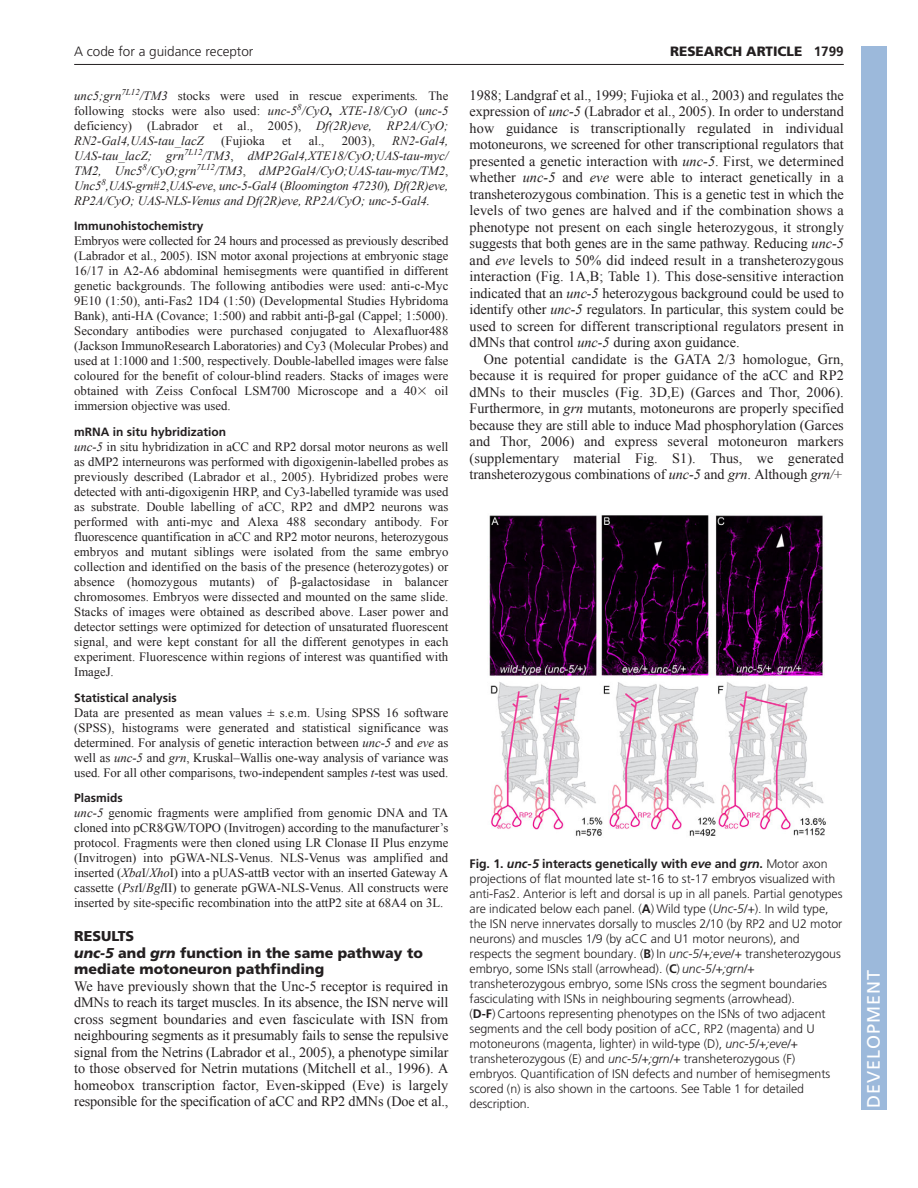
<style>
.page{position:relative;width:918px;height:1188px;background:#fff}
.page>*{position:absolute;margin:0;border:0;box-sizing:border-box;transform-origin:0 0}
.t1{font:18px "Frutiger LT Std";letter-spacing:.055em;color:#fff}
.t2{font:14.25px/16.5px "Times New Roman";letter-spacing:-.01em;color:#231f20;text-align:justify}
.t3{font:900 14.25px/16.5px "Frutiger LT Std";color:#231f20}
.t4{font:300 13.5px "Frutiger LT Std";color:#231f20}
.t5{font:900 13.5px "Frutiger LT Std";color:#231f20}
.t6{font:12.75px/15px "Times New Roman";letter-spacing:.005em;color:#231f20;text-align:justify}
.t7{font:italic 12.75px/15px "Times New Roman";letter-spacing:-.005em;color:#231f20;text-align:justify}
.t8{font:300 12.3px/15px "Frutiger LT Std";letter-spacing:-.005em;color:#231f20}
.t9{font:700 12px "Frutiger LT Std";color:#231f20}
.s1{font-weight:700}
.s2{font-style:italic}
.s3{font-style:normal}
.s4{font-family:"Mathematical Pi One"}
.s5{font-weight:700;font-style:italic}
</style>
<div class="page">
<hr style="left:74px;top:64px;width:770px;height:1px;background:#231f20">
<img style="left:488px;top:515px;width:338px;height:321px">
<div style="left:861px;top:46px;width:25px;height:1064px;background:#9cb9db"></div>
<p class="t4" style="left:74px;top:46px;width:181px">A code for a guidance receptor</p>
<p class="t5" style="left:670px;top:46px;width:175px">RESEARCH ARTICLE <span class="s1">1799</span></p>
<p class="t2" style="left:470px;top:87px;width:376px">1988; Landgraf et al., 1999; Fujioka et al., 2003) and regulates the expression of <span class="s2">unc-5</span> (Labrador et al., 2005). In order to understand how guidance is transcriptionally regulated in individual motoneurons, we screened for other transcriptional regulators that presented a genetic interaction with <span class="s2">unc-5</span>. First, we determined whether <span class="s2">unc-5</span> and <span class="s2">eve</span> were able to interact genetically in a transheterozygous combination. This is a genetic test in which the levels of two genes are halved and if the combination shows a phenotype not present on each single heterozygous, it strongly suggests that both genes are in the same pathway. Reducing <span class="s2">unc-5 </span>and <span class="s2">eve</span> levels to 50% did indeed result in a transheterozygous interaction (Fig. 1A,B; Table 1). This dose-sensitive interaction indicated that an <span class="s2">unc-5</span> heterozygous background could be used to identify other <span class="s2">unc-5</span> regulators. In particular, this system could be used to screen for different transcriptional regulators present in dMNs that control <span class="s2">unc-5</span> during axon guidance.</p>
<p class="t2" style="left:470px;top:351px;width:376px;text-indent:14px">One potential candidate is the GATA 2/3 homologue, Grn, because it is required for proper guidance of the aCC and RP2 dMNs to their muscles (Fig. 3D,E) (Garces and Thor, 2006).<br>Furthermore, in <span class="s2">grn</span> mutants, motoneurons are properly specified because they are still able to induce Mad phosphorylation (Garces and Thor, 2006) and express several motoneuron markers (supplementary material Fig. S1). Thus, we generated transheterozygous combinations of <span class="s2">unc-5</span> and <span class="s2">grn</span>. Although <span class="s2">grn/+</span></p>
<p class="t6" style="left:74px;top:88px;width:376px"><span class="s2">unc5;grn</span><sup>7L12</sup><span class="s2">/TM3</span> stocks were used in rescue experiments<span class="s2">.</span> The following stocks were also used: <span class="s2">unc-5</span><sup>8</sup><span class="s2">/CyO</span><span class="s1">,</span> <span class="s2">XTE-18/CyO</span> (<span class="s2">unc-5 </span>deficiency) (Labrador et al., 2005), <span class="s2">Df(2R)eve, RP2A/CyO; RN2-Gal4,UAS-tau_lacZ</span></p>
<p class="t6" style="left:221px;top:133px;width:45px">(Fujioka</p>
<p class="t6" style="left:282px;top:133px;width:11px">et</p>
<p class="t6" style="left:309px;top:133px;width:17px">al.,</p>
<p class="t6" style="left:342px;top:133px;width:35px">2003),</p>
<p class="t7" style="left:74px;top:133px;width:376px;text-indent:318px">RN2-Gal4, UAS-tau_lacZ; grn<sup>7L12</sup>/TM3<span class="s3">,</span> dMP2Gal4,XTE18/CyO;UAS-tau-myc/ TM2, Unc5<sup>8</sup>/CyO;grn<sup>7L12</sup>/TM3<span class="s3">,</span> dMP2Gal4/CyO;UAS-tau-myc/TM2<span class="s3">, </span>Unc5<sup>8</sup>,UAS-grn#2<span class="s3">,</span>UAS-eve<span class="s3">,</span> unc-5-Gal4 <span class="s3">(</span>Bloomington 47230<span class="s3">)</span>, Df(2R)eve, RP2A/CyO; UAS-NLS-Venus and Df(2R)eve, RP2A/CyO; unc-5-Gal4.</p>
<p class="t9" style="left:74px;top:221px;width:131px">Immunohistochemistry</p>
<p class="t6" style="left:74px;top:234px;width:376px">Embryos were collected for 24 hours and processed as previously described (Labrador et al., 2005). ISN motor axonal projections at embryonic stage 16/17 in A2-A6 abdominal hemisegments were quantified in different genetic backgrounds. The following antibodies were used: anti-c-Myc 9E10 (1:50), anti-Fas2 1D4 (1:50) (Developmental Studies Hybridoma Bank), anti-HA (Covance; 1:500) and rabbit anti- -gal (Cappel; 1:5000).<br>Secondary antibodies were purchased conjugated to Alexafluor488 (Jackson ImmunoResearch Laboratories) and Cy3 (Molecular Probes) and used at 1:1000 and 1:500, respectively. Double-labelled images were false coloured for the benefit of colour-blind readers. Stacks of images were obtained with Zeiss Confocal LSM700 Microscope and a 40<span class="s4">-</span> oil immersion objective was used.</p>
<p class="t9" style="left:74px;top:427px;width:153px">mRNA in situ hybridization</p>
<p class="t6" style="left:74px;top:439px;width:376px"><span class="s2">unc-5</span> in situ hybridization in aCC and RP2 dorsal motor neurons as well as dMP2 interneurons was performed with digoxigenin-labelled probes as previously described (Labrador et al., 2005). Hybridized probes were detected with anti-digoxigenin HRP, and Cy3-labelled tyramide was used as substrate. Double labelling of aCC, RP2 and dMP2 neurons was performed with anti-myc and Alexa 488 secondary antibody. For fluorescence quantification in aCC and RP2 motor neurons, heterozygous embryos and mutant siblings were isolated from the same embryo collection and identified on the basis of the presence (heterozygotes) or absence (homozygous mutants) of</p>
<p class="t6" style="left:74px;top:574px;width:376px;text-indent:223px">-galactosidase in balancer chromosomes. Embryos were dissected and mounted on the same slide.<br>Stacks of images were obtained as described above. Laser power and detector settings were optimized for detection of unsaturated fluorescent signal, and were kept constant for all the different genotypes in each experiment. Fluorescence within regions of interest was quantified with ImageJ.</p>
<p class="t9" style="left:74px;top:693px;width:104px">Statistical analysis</p>
<p class="t6" style="left:74px;top:705px;width:376px">Data are presented as mean values ± s.e.m. Using SPSS 16 software (SPSS), histograms were generated and statistical significance was determined. For analysis of genetic interaction between <span class="s2">unc-5</span> and <span class="s2">eve</span> as well as <span class="s2">unc-5</span> and <span class="s2">grn</span>, Kruskal–Wallis one-way analysis of variance was used. For all other comparisons, two-independent samples <span class="s2">t</span>-test was used.</p>
<p class="t9" style="left:74px;top:793px;width:50px">Plasmids</p>
<p class="t6" style="left:74px;top:805px;width:376px"><span class="s2">unc-5</span> genomic fragments were amplified from genomic DNA and TA cloned into pCR8⁄GW⁄TOPO (Invitrogen) according to the manufacturer’s protocol. Fragments were then cloned using LR Clonase II Plus enzyme (Invitrogen) into pGWA-NLS-Venus. NLS-Venus was amplified and inserted (<span class="s2">Xba</span>I/<span class="s2">Xho</span>I) into a pUAS-attB vector with an inserted Gateway A cassette (<span class="s2">Pst</span>I/<span class="s2">Bgl</span>II) to generate pGWA-NLS-Venus. All constructs were inserted by site-specific recombination into the attP2 site at 68A4 on 3L.</p>
<p class="t3" style="left:74px;top:929px;width:350px">RESULTS<br><span class="s2">unc-5</span> and <span class="s2">grn</span> function in the same pathway to mediate motoneuron pathfinding</p>
<p class="t2" style="left:74px;top:978px;width:376px">We have previously shown that the Unc-5 receptor is required in dMNs to reach its target muscles. In its absence, the ISN nerve will cross segment boundaries and even fasciculate with ISN from neighbouring segments as it presumably fails to sense the repulsive signal from the Netrins (Labrador et al., 2005), a phenotype similar to those observed for Netrin mutations (Mitchell et al., 1996). A homeobox transcription factor, Even-skipped (Eve) is largely responsible for the specification of aCC and RP2 dMNs (Doe et al.,</p>
<p class="t8" style="left:470px;top:857px;width:374px"><span class="s1">Fig. 1.</span> <span class="s5">unc-5</span> <span class="s1">interacts genetically with</span> <span class="s5">eve</span> <span class="s1">and</span> <span class="s5">grn</span><span class="s1">.</span> Motor axon projections of flat mounted late st-16 to st-17 embryos visualized with anti-Fas2. Anterior is left and dorsal is up in all panels. Partial genotypes are indicated below each panel. (<span class="s1">A</span>) Wild type (<span class="s2">Unc-5/+</span>). In wild type, the ISN nerve innervates dorsally to muscles 2/10 (by RP2 and U2 motor neurons) and muscles 1/9 (by aCC and U1 motor neurons), and respects the segment boundary. (<span class="s1">B</span>) In <span class="s2">unc-5/+;eve/+</span> transheterozygous embryo, some ISNs stall (arrowhead). (<span class="s1">C</span>) <span class="s2">unc-5/+;grn/+ </span>transheterozygous embryo, some ISNs cross the segment boundaries fasciculating with ISNs in neighbouring segments (arrowhead).<br>(<span class="s1">D-F</span>) Cartoons representing phenotypes on the ISNs of two adjacent segments and the cell body position of aCC, RP2 (magenta) and U motoneurons (magenta, lighter) in wild-type (D), <span class="s2">unc-5/+;eve/+ </span>transheterozygous (E) and <span class="s2">unc-5/+;grn/+</span> transheterozygous (F) embryos. Quantification of ISN defects and number of hemisegments scored (n) is also shown in the cartoons. See Table 1 for detailed description.</p>
<h1 class="t1" style="left:863px;top:1108px;width:140px;rotate:-90deg">DEVELOPMENT</h1>
</div>
